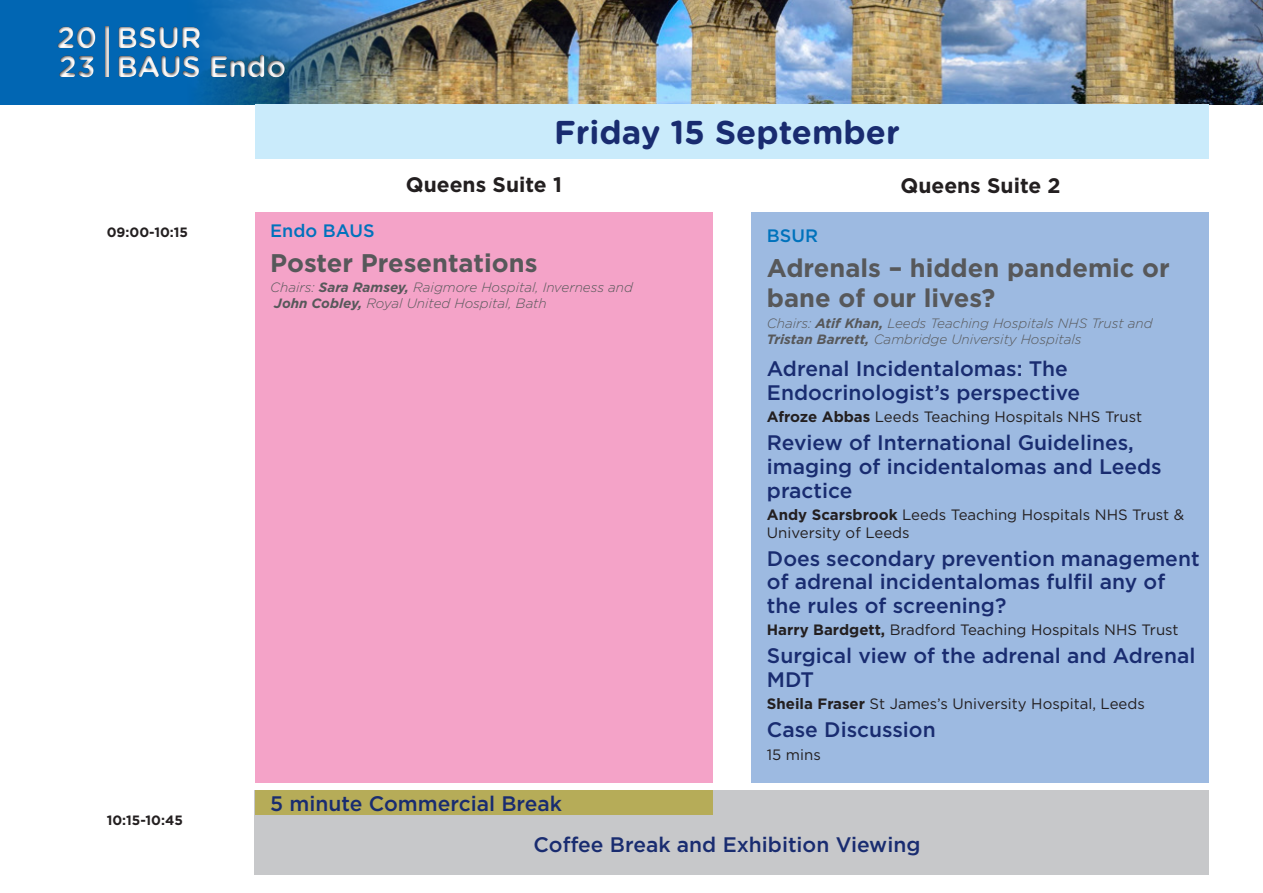
<style>
.page{position:relative;width:1263px;height:893px;background:#fff}
.page>*{position:absolute;margin:0;border:0;box-sizing:border-box;transform-origin:0 0}
.t1{font:700 33px "Gotham Rounded";color:#192c70}
.t2{font:700 30.15px/29.4px "Gotham Rounded";letter-spacing:-.02em;color:#fff}
.Head{font:700 25.5px/30.6px "Gotham";color:#57585a}
.Sub1{font:500 21px/23.7px "Gotham";color:#192c70}
.t3{font:700 21px "Gotham";color:#231f20}
.Sub2{font:500 18px "Gotham";color:#0072bc}
.Preheader{font:500 18px "Gotham";color:#0072bc}
.Body{font:15px/18px "Gotham";color:#231f20}
.Chair{font:italic 300 13.5px/16.2px "Gotham";color:#57585a}
.t4{font:700 13.5px "Gotham";color:#231f20}
.s1{font-weight:700}
</style>
<div class="page">
<img style="left:0;top:0;width:1263px;height:105px">
<div style="left:112px;top:14px;width:210px;height:81px;background:#231f20;opacity:.75"></div>
<div style="left:53px;top:14px;width:81px;height:84px;background:#231f20;opacity:.75"></div>
<div style="left:102px;top:25px;width:6px;height:54px;background:#231f20;opacity:.75"></div>
<div style="left:256px;top:105px;width:953px;height:54px;background:#caebfb"></div>
<div style="left:255px;top:213px;width:457px;height:570px;background:#f4a3c8"></div>
<div style="left:752px;top:213px;width:457px;height:570px;background:#9dbae1"></div>
<div style="left:255px;top:790px;width:954px;height:85px;background:#c7c8ca"></div>
<div style="left:255px;top:790px;width:457px;height:25px;background:#b6ac58"></div>
<h2 class="t2" style="left:56px;top:21px;width:42px">20<br>23</h2>
<h2 class="t2" style="left:116px;top:21px;width:171px">BSUR<br>BAUS Endo</h2>
<p class="t4" style="left:107px;top:223px;width:83px">09:00-10:15</p>
<p class="t4" style="left:107px;top:811px;width:78px">10:15-10:45</p>
<p class="t1" style="left:554px;top:108px;width:347px">Friday 15 September</p>
<p class="t3" style="left:406px;top:171px;width:157px">Queens Suite 1</p>
<p class="t3" style="left:900px;top:172px;width:162px">Queens Suite 2</p>
<p class="Sub2" style="left:270px;top:219px;width:106px">Endo BAUS</p>
<p class="Head" style="left:270px;top:247px;width:269px">Poster Presentations</p>
<p class="Chair" style="left:270px;top:279px;width:364px">Chairs: <span class="s1">Sara Ramsey,</span> Raigmore Hospital, Inverness and<br><span class="s1">John Cobley,</span> Royal United Hospital, Bath</p>
<p class="Sub1" style="left:270px;top:792px;width:293px">5 minute Commercial Break</p>
<p class="Preheader" style="left:767px;top:224px;width:53px">BSUR</p>
<p class="Head" style="left:767px;top:252px;width:404px">Adrenals – hidden pandemic or bane of our lives?</p>
<p class="Chair" style="left:767px;top:315px;width:387px">Chairs: <span class="s1">Atif Khan,</span> Leeds Teaching Hospitals NHS Trust and<br><span class="s1">Tristan Barrett,</span> Cambridge University Hospitals</p>
<p class="Sub1" style="left:767px;top:357px;width:315px">Adrenal Incidentalomas: The<br>Endocrinologist’s perspective</p>
<p class="Body" style="left:767px;top:408px;width:377px"><span class="s1">Afroze Abbas</span> Leeds Teaching Hospitals NHS Trust</p>
<p class="Sub1" style="left:767px;top:431px;width:396px">Review of International Guidelines, imaging of incidentalomas and Leeds practice</p>
<p class="Body" style="left:767px;top:505px;width:419px"><span class="s1">Andy Scarsbrook</span> Leeds Teaching Hospitals NHS Trust &amp;<br>University of Leeds</p>
<p class="Sub1" style="left:767px;top:546px;width:434px">Does secondary prevention management of adrenal incidentalomas fulfil any of the rules of screening?</p>
<p class="Body" style="left:767px;top:621px;width:413px"><span class="s1">Harry Bardgett,</span> Bradford Teaching Hospitals NHS Trust</p>
<p class="Sub1" style="left:767px;top:644px;width:430px">Surgical view of the adrenal and Adrenal<br>MDT</p>
<p class="Body" style="left:767px;top:695px;width:379px"><span class="s1">Sheila Fraser</span> St James’s University Hospital, Leeds</p>
<p class="Sub1" style="left:767px;top:718px;width:170px">Case Discussion</p>
<p class="Body" style="left:767px;top:745px;width:55px">15 mins</p>
<p class="Sub1" style="left:534px;top:832px;width:388px">Coffee Break and Exhibition Viewing</p>
</div>
